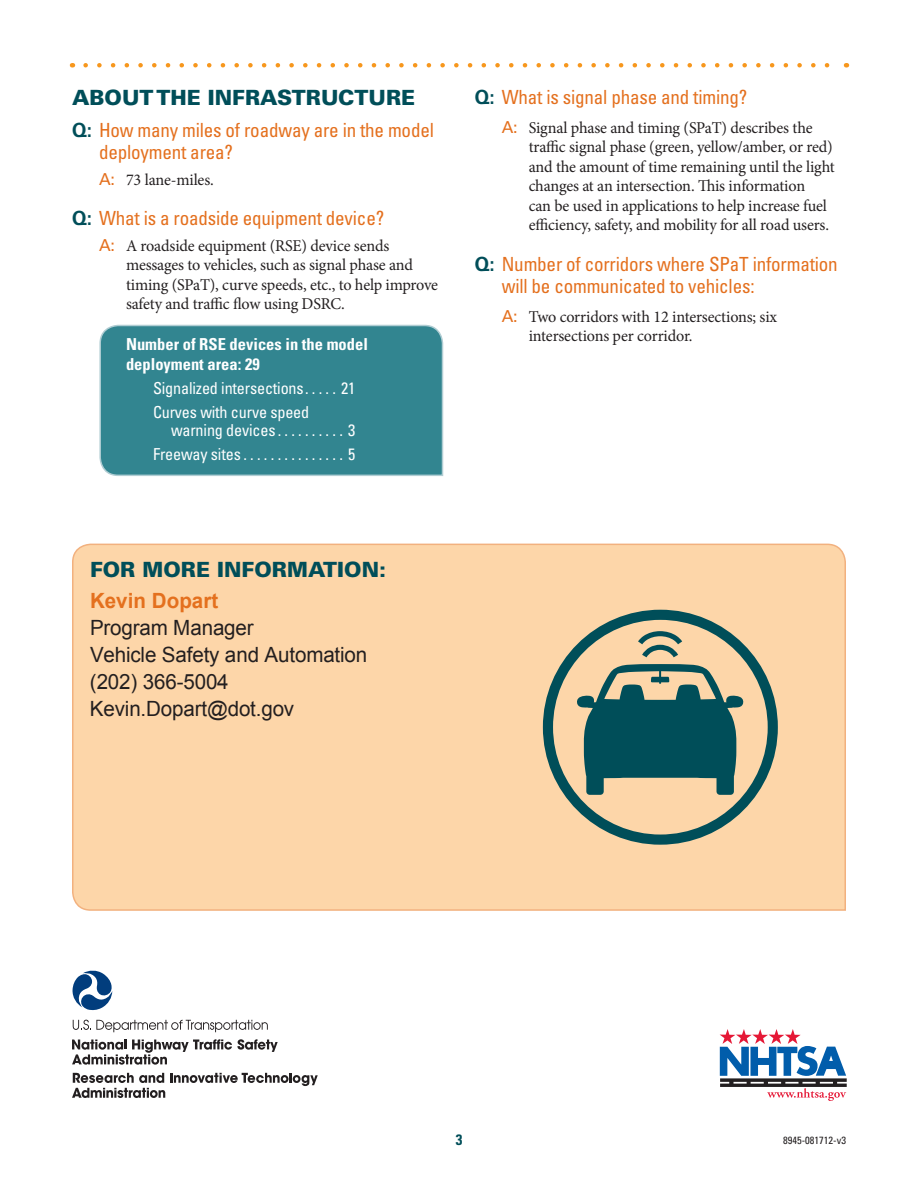
<style>
.page{position:relative;width:918px;height:1188px;background:#fff}
.page>*{position:absolute;margin:0;border:0;box-sizing:border-box;transform-origin:0 0}
.Body{font:21px/27px "Arial";letter-spacing:-.01em;color:#231f20}
.Head_A{font:900 21px "Univers LT Std";color:#004e59}
.Question{font:condensed 19.5px/22.5px "Univers LT Std";letter-spacing:-.01em;color:#e4701e}
.Answer{font:16.5px/19.5px "Minion Pro";letter-spacing:-.01em;color:#231f20}
.Stats{font:condensed 16.5px/18px "Univers LT Std";letter-spacing:-.01em;color:#fff}
.Subhead{font:700 condensed 16.5px/19.8px "Univers LT Std";color:#fff}
.t1{font:700 condensed 15px "Univers LT Std";color:#004e59}
.Head_A-2{font:condensed 10.5px "Univers LT Std";color:#231f20}
.s1{font-weight:700;font-stretch:normal;color:#004e59}
.s2{font-family:"Univers LT Std";color:#e4701e}
.s3{font-weight:700;color:#e4701e}
</style>
<div class="page">
<svg style="left:86px;top:63px;width:744px;height:5px"></svg>
<div style="left:99px;top:324px;width:345px;height:152px;background:#328590"></div>
<div style="left:72px;top:543px;width:774px;height:368px;background:#fdd6a9"></div>
<svg style="left:720px;top:1029px;width:127px;height:72px"></svg>
<svg style="left:73px;top:1020px;width:195px;height:12px"></svg>
<svg style="left:72px;top:971px;width:40px;height:40px"></svg>
<svg style="left:72px;top:1073px;width:246px;height:25px"></svg>
<svg style="left:72px;top:1039px;width:206px;height:26px"></svg>
<svg style="left:638px;top:631px;width:44px;height:26px"></svg>
<svg style="left:576px;top:664px;width:168px;height:131px;background:#587d75"></svg>
<div style="left:543px;top:610px;width:235px;height:235px;border:10px solid #004e59;border-radius:50%"></div>
<p class="Head_A" style="left:72px;top:84px;width:345px">ABOUT THE INFRASTRUCTURE</p>
<p class="Question" style="left:99px;top:118px;width:336px;text-indent:-27px"><span class="s1">Q:</span> How many miles of roadway are in the model deployment area?</p>
<p class="Answer" style="left:99px;top:170px;width:116px"><span class="s2">A:</span> 73 lane-miles.</p>
<p class="Question" style="left:72px;top:207px;width:314px"><span class="s1">Q:</span> What is a roadside equipment device?</p>
<p class="Answer" style="left:126px;top:236px;width:314px;text-indent:-27px"><span class="s2">A:</span> A roadside equipment (RSE) device sends messages to vehicles, such as signal phase and timing (SPaT), curve speeds, etc., to help improve safety and traffic flow using DSRC.</p>
<p class="Subhead" style="left:126px;top:334px;width:243px">Number of RSE devices in the model deployment area: 29</p>
<p class="Stats" style="left:153px;top:379px;width:204px">Signalized intersections . . . . . 21</p>
<p class="Stats" style="left:171px;top:403px;width:186px;text-indent:-18px">Curves with curve speed warning devices . . . . . . . . . . 3</p>
<p class="Stats" style="left:153px;top:445px;width:204px">Freeway sites . . . . . . . . . . . . . . . 5</p>
<p class="Question" style="left:475px;top:86px;width:274px"><span class="s1">Q:</span> What is signal phase and timing?</p>
<p class="Answer" style="left:529px;top:118px;width:308px;text-indent:-27px"><span class="s2">A:</span> Signal phase and timing (SPaT) describes the traffic signal phase (green, yellow/amber, or red) and the amount of time remaining until the light changes at an intersection. This information<br>can be used in applications to help increase fuel efficiency, safety, and mobility for all road users.</p>
<p class="Question" style="left:502px;top:252px;width:338px;text-indent:-27px"><span class="s1">Q:</span> Number of corridors where SPaT information will be communicated to vehicles:</p>
<p class="Answer" style="left:529px;top:307px;width:250px;text-indent:-27px"><span class="s2">A:</span> Two corridors with 12 intersections; six intersections per corridor.</p>
<p class="Head_A" style="left:90px;top:556px;width:298px">FOR MORE INFORMATION:</p>
<p class="Body" style="left:90px;top:588px;width:279px"><span class="s3">Kevin Dopart<br></span>Program Manager<br>Vehicle Safety and Automation (202) 366-5004<br>Kevin.Dopart@dot.gov</p>
<p class="t1" style="left:456px;top:1130px;width:8px">3</p>
<p class="Head_A-2" style="left:783px;top:1133px;width:64px">8945-081712-v3</p>
</div>
